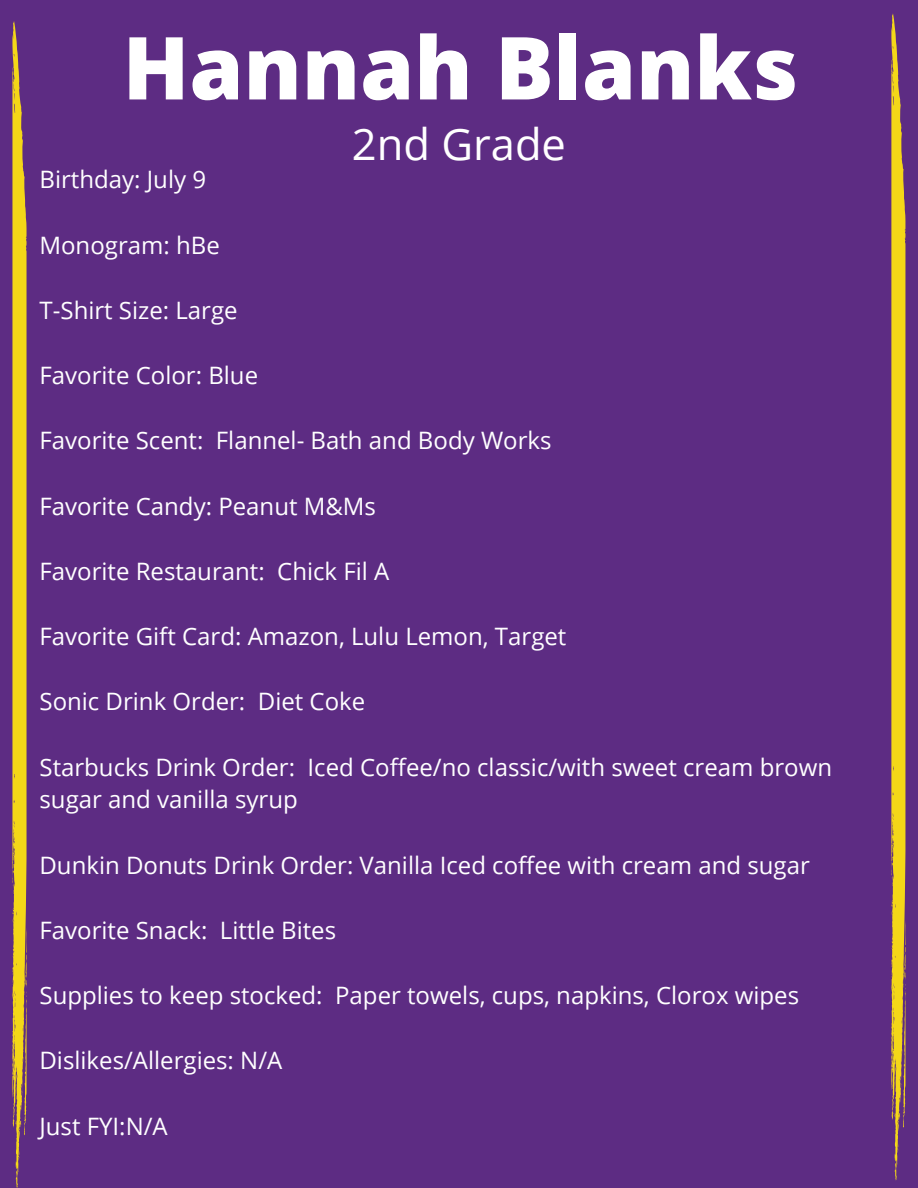
<style>
.page{position:relative;width:918px;height:1188px;background:#5d2c83}
.page>*{position:absolute;margin:0;border:0;box-sizing:border-box;transform-origin:0 0}
.t1{font:800 87px "Open Sans";color:#fff}
.t2{font:43.5px "Open Sans";color:#fff}
.t3{font:24px/32.7px "Open Sans";color:#fff}
</style>
<div class="page">
<svg style="left:12px;top:21px;width:15px;height:1167px;background:#d2b12f"></svg>
<svg style="left:891px;top:14px;width:15px;height:1166px;background:#d2b12f"></svg>
<p class="t1" style="left:123px;top:7px;width:677px">Hannah Blanks</p>
<h1 class="t2" style="left:352px;top:113px;width:216px">2nd Grade</h1>
<h2 class="t3" style="left:40px;top:163px;width:168px">Birthday: July 9</h2>
<p class="t3" style="left:40px;top:228px;width:182px">Monogram: hBe</p>
<p class="t3" style="left:40px;top:293px;width:200px">T-Shirt Size: Large</p>
<p class="t3" style="left:40px;top:359px;width:220px">Favorite Color: Blue</p>
<p class="t3" style="left:40px;top:424px;width:514px">Favorite Scent: Flannel- Bath and Body Works</p>
<p class="t3" style="left:40px;top:489px;width:338px">Favorite Candy: Peanut M&amp;Ms</p>
<p class="t3" style="left:40px;top:554px;width:351px">Favorite Restaurant: Chick Fil A</p>
<p class="t3" style="left:40px;top:620px;width:528px">Favorite Gift Card: Amazon, Lulu Lemon, Target</p>
<p class="t3" style="left:40px;top:685px;width:327px">Sonic Drink Order: Diet Coke</p>
<p class="t3" style="left:40px;top:750px;width:794px">Starbucks Drink Order: Iced Coffee/no classic/with sweet cream brown sugar and vanilla syrup</p>
<p class="t3" style="left:40px;top:848px;width:772px">Dunkin Donuts Drink Order: Vanilla Iced coffee with cream and sugar</p>
<p class="t3" style="left:40px;top:913px;width:298px">Favorite Snack: Little Bites</p>
<p class="t3" style="left:40px;top:978px;width:761px">Supplies to keep stocked: Paper towels, cups, napkins, Clorox wipes</p>
<p class="t3" style="left:40px;top:1044px;width:244px">Dislikes/Allergies: N/A</p>
<p class="t3" style="left:40px;top:1109px;width:130px">Just FYI:N/A</p>
</div>
